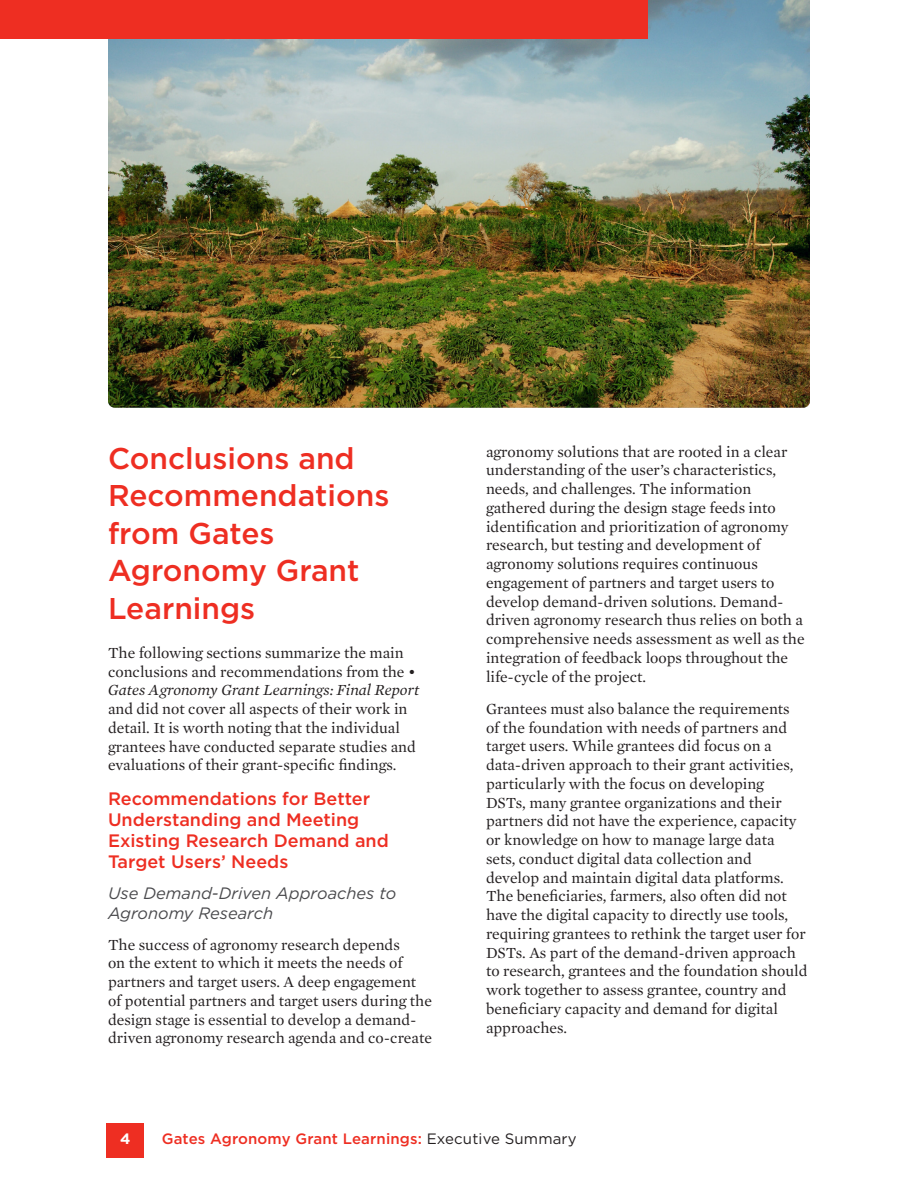
<style>
.page{position:relative;width:918px;height:1188px;background:#fff}
.page>*{position:absolute;margin:0;border:0;box-sizing:border-box;transform-origin:0 0}
.Heading_1{font:500 30px/37.5px "Gotham";color:#ee2e22}
.Heading_2{font:500 18px/21px "Gotham";color:#ee2e22}
.Heading_3{font:italic 16.5px/19.5px "Gotham";color:#4a4a4d}
.Body_Text{font:15.75px/18.8px "Mercury Text G1";color:#231f20}
.t1{font:500 15px "Gotham";letter-spacing:.01em;color:#ee2e22}
.t2{font:700 15px "Gotham";color:#fff}
.s1{font-style:italic}
.s2{font-weight:400;color:#231f20}
</style>
<div class="page">
<div style="left:107px;top:1123px;width:37px;height:35px;background:#ee2e22"></div>
<img style="left:108px;top:0;width:702px;height:408px">
<div style="left:0;top:0;width:648px;height:38px;background:#ee2e22"></div>
<p class="Heading_1" style="left:108px;top:439px;width:283px">Conclusions and<br>Recommendations from Gates<br>Agronomy Grant<br>Learnings</p>
<p class="Body_Text" style="left:108px;top:642px;width:313px">The following sections summarize the main conclusions and recommendations from the • <span class="s1">Gates Agronomy Grant Learnings: Final Report </span>and did not cover all aspects of their work in detail. It is worth noting that the individual grantees have conducted separate studies and evaluations of their grant-specific findings.</p>
<p class="Heading_2" style="left:108px;top:788px;width:282px">Recommendations for Better<br>Understanding and Meeting<br>Existing Research Demand and<br>Target Users’ Needs</p>
<p class="Heading_3" style="left:108px;top:883px;width:290px">Use Demand-Driven Approaches to<br>Agronomy Research</p>
<p class="Body_Text" style="left:108px;top:934px;width:325px">The success of agronomy research depends<br>on the extent to which it meets the needs of partners and target users. A deep engagement of potential partners and target users during the design stage is essential to develop a demand&shy;driven agronomy research agenda and co-create</p>
<p class="Body_Text" style="left:486px;top:441px;width:320px">agronomy solutions that are rooted in a clear understanding of the user’s characteristics, needs, and challenges. The information gathered during the design stage feeds into identification and prioritization of agronomy research, but testing and development of agronomy solutions requires continuous engagement of partners and target users to develop demand-driven solutions. Demand&shy;driven agronomy research thus relies on both a comprehensive needs assessment as well as the integration of feedback loops throughout the life-cycle of the project.</p>
<p class="Body_Text" style="left:486px;top:699px;width:323px">Grantees must also balance the requirements<br>of the foundation with needs of partners and target users. While grantees did focus on a data-driven approach to their grant activities, particularly with the focus on developing DSTs, many grantee organizations and their partners did not have the experience, capacity or knowledge on how to manage large data sets, conduct digital data collection and develop and maintain digital data platforms.<br>The beneficiaries, farmers, also often did not have the digital capacity to directly use tools, requiring grantees to rethink the target user for DSTs. As part of the demand-driven approach to research, grantees and the foundation should work together to assess grantee, country and beneficiary capacity and demand for digital approaches.</p>
<p class="t2" style="left:120px;top:1129px;width:12px">4</p>
<p class="t1" style="left:162px;top:1129px;width:417px">Gates Agronomy Grant Learnings: <span class="s2">Executive Summary</span></p>
</div>
